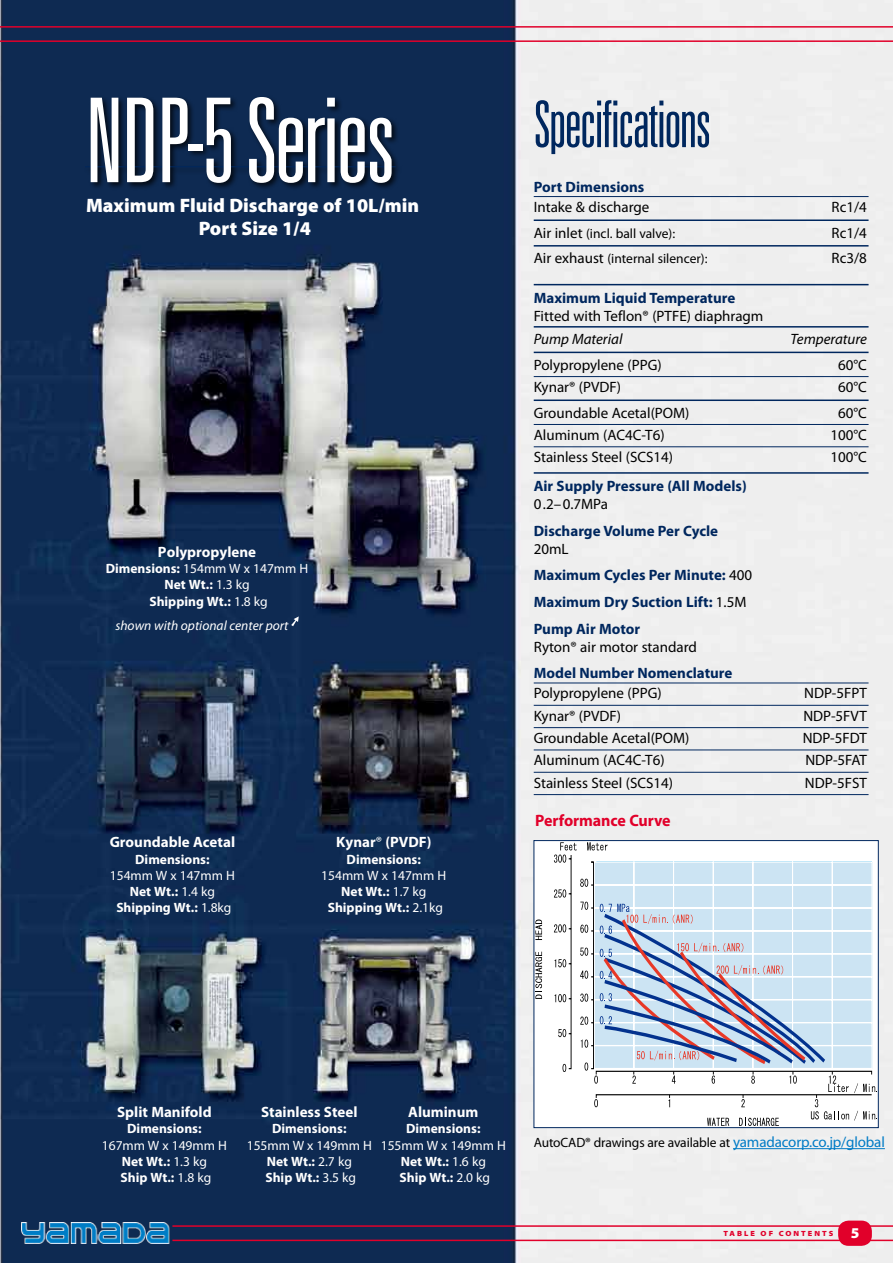
<style>
.page{position:relative;width:893px;height:1263px;background:#fff}
.page>*{position:absolute;margin:0;border:0;box-sizing:border-box;transform-origin:0 0}
.t1{font:300 ultra-condensed 64.5px "Univers LT Std";letter-spacing:-.025em;color:#00275e;scale:.95 1}
.t2{font:900 19.5px/22.5px "Myriad Pro";color:#fff;text-align:center}
.t3{font:700 16.5px "Myriad Pro";letter-spacing:-.005em;color:#e1002a}
.t4{font:15px "Myriad Pro";color:#000}
.t5{font:700 15px/26.7px "Myriad Pro";color:#00275e}
.t6{font:700 15px "Myriad Pro";color:#fff}
.t7{font:italic 15px "Myriad Pro";color:#000}
.t8{font:13.5px/16.2px "Myriad Pro";color:#fff;text-align:center}
.t9{font:700 13.5px/16.2px "Myriad Pro";color:#fff;text-align:center}
.t10{font:13.5px "Myriad Pro";letter-spacing:-.01em;color:#000}
.t11{font:italic 13.5px "Myriad Pro";color:#fff}
.t12{font:900 semi-expanded 7.5px "Myriad Pro";letter-spacing:.27em;color:#e1002a}
.s1{font-size:117px;color:#fff}
.s2{font-size:15px}
.s3{font-weight:400;color:#000}
.s4{font-weight:400}
.s5{font-weight:700}
.s6{font-size:15px;color:#007bc6}
.s7{font-stretch:normal;font-size:15px;color:#fff}
</style>
<div class="page">
<img style="left:0;top:0;width:893px;height:1263px">
<hr style="left:0;top:26px;width:893px;height:2px;background:#e1002a">
<hr style="left:0;top:40px;width:893px;height:2px;background:#e1002a">
<img style="left:21px;top:1223px;width:153px;height:20px">
<hr style="left:172px;top:1225px;width:721px;height:2px;background:#e1002a">
<hr style="left:172px;top:1239px;width:721px;height:2px;background:#e1002a">
<div style="left:838px;top:1220px;width:34px;height:26px;background:#e1002a;border-radius:10px"></div>
<div style="left:83px;top:96px;width:321px;height:95px;background:#000;opacity:.75"></div>
<hr style="left:85px;top:166px;width:311px;height:1px;background:#00275e">
<div style="left:534px;top:840px;width:344px;height:287px;background:#fff"></div>
<svg style="left:568px;top:863px;width:305px;height:235px"></svg>
<svg style="left:584px;top:1062px;width:4px;height:9px"></svg>
<svg style="left:594px;top:1075px;width:4px;height:9px"></svg>
<svg style="left:594px;top:1099px;width:4px;height:8px"></svg>
<svg style="left:668px;top:1095px;width:2px;height:12px"></svg>
<svg style="left:741px;top:1095px;width:4px;height:12px"></svg>
<svg style="left:632px;top:1075px;width:4px;height:9px"></svg>
<svg style="left:672px;top:1075px;width:4px;height:9px"></svg>
<svg style="left:712px;top:1075px;width:3px;height:9px"></svg>
<svg style="left:751px;top:1075px;width:4px;height:9px"></svg>
<svg style="left:789px;top:1075px;width:8px;height:9px"></svg>
<svg style="left:580px;top:879px;width:11px;height:8px"></svg>
<svg style="left:580px;top:902px;width:11px;height:8px"></svg>
<svg style="left:580px;top:925px;width:11px;height:8px"></svg>
<svg style="left:580px;top:947px;width:11px;height:9px"></svg>
<svg style="left:580px;top:970px;width:11px;height:9px"></svg>
<svg style="left:580px;top:993px;width:11px;height:9px"></svg>
<svg style="left:580px;top:1016px;width:11px;height:9px"></svg>
<svg style="left:581px;top:1039px;width:10px;height:9px"></svg>
<svg style="left:587px;top:842px;width:20px;height:8px"></svg>
<svg style="left:554px;top:842px;width:23px;height:21px"></svg>
<svg style="left:554px;top:889px;width:12px;height:8px"></svg>
<svg style="left:554px;top:924px;width:12px;height:8px"></svg>
<svg style="left:554px;top:959px;width:12px;height:8px"></svg>
<svg style="left:554px;top:994px;width:12px;height:8px"></svg>
<svg style="left:558px;top:1029px;width:8px;height:8px"></svg>
<svg style="left:562px;top:1064px;width:4px;height:8px"></svg>
<svg style="left:811px;top:1075px;width:65px;height:46px"></svg>
<svg style="left:707px;top:1118px;width:22px;height:8px"></svg>
<svg style="left:739px;top:1118px;width:40px;height:8px"></svg>
<svg style="left:536px;top:952px;width:6px;height:47px"></svg>
<svg style="left:536px;top:919px;width:6px;height:21px"></svg>
<svg style="left:593px;top:861px;width:280px;height:209px;background:#d2e7f4"></svg>
<div style="left:591px;top:861px;width:3px;height:208px;border:1px solid #000"></div>
<svg style="left:600px;top:904px;width:228px;height:163px;background:#bbc8dc"></svg>
<div style="left:534px;top:840px;width:344px;height:288px;border:1px solid #00275e"></div>
<hr style="left:534px;top:196px;width:334px;height:1px;background:#00275e">
<hr style="left:534px;top:219px;width:334px;height:2px;background:#00275e">
<hr style="left:534px;top:245px;width:334px;height:2px;background:#00275e">
<hr style="left:534px;top:284px;width:334px;height:1px;background:#00275e">
<hr style="left:534px;top:326px;width:334px;height:2px;background:#00275e">
<hr style="left:534px;top:352px;width:334px;height:1px;background:#00275e">
<hr style="left:534px;top:376px;width:334px;height:1px;background:#00275e">
<hr style="left:534px;top:399px;width:334px;height:2px;background:#00275e">
<hr style="left:534px;top:424px;width:334px;height:1px;background:#00275e">
<hr style="left:534px;top:446px;width:334px;height:1px;background:#00275e">
<hr style="left:534px;top:472px;width:334px;height:2px;background:#00275e">
<hr style="left:534px;top:683px;width:334px;height:1px;background:#00275e">
<hr style="left:534px;top:705px;width:334px;height:1px;background:#00275e">
<hr style="left:534px;top:727px;width:334px;height:1px;background:#00275e">
<hr style="left:534px;top:749px;width:334px;height:1px;background:#00275e">
<hr style="left:534px;top:772px;width:334px;height:1px;background:#00275e">
<hr style="left:534px;top:794px;width:334px;height:1px;background:#00275e">
<hr style="left:733px;top:1148px;width:152px;height:1px;background:#007bc6">
<svg style="left:291px;top:616px;width:8px;height:10px"></svg>
<h1 class="t1" style="left:85px;top:91px;width:661px"><span class="s1">NDP-5 Series</span> Specifications</h1>
<p class="t5" style="left:534px;top:173px;width:112px">Port Dimensions</p>
<p class="t4" style="left:534px;top:198px;width:117px">Intake &amp; discharge</p>
<p class="t4" style="left:831px;top:198px;width:37px">Rc1/4</p>
<p class="t10" style="left:534px;top:225px;width:143px"><span class="s2">Air inlet</span> (incl. ball valve):</p>
<p class="t4" style="left:831px;top:223px;width:37px">Rc1/4</p>
<p class="t10" style="left:534px;top:250px;width:175px"><span class="s2">Air exhaust</span> (internal silencer):</p>
<p class="t4" style="left:831px;top:249px;width:37px">Rc3/8</p>
<p class="t5" style="left:534px;top:284px;width:203px">Maximum Liquid Temperature</p>
<p class="t4" style="left:534px;top:306px;width:231px">Fitted with Teflon® (PTFE) diaphragm</p>
<p class="t7" style="left:534px;top:330px;width:90px">Pump Material</p>
<p class="t7" style="left:791px;top:330px;width:78px">Temperature</p>
<p class="t4" style="left:534px;top:355px;width:130px">Polypropylene (PPG)</p>
<p class="t4" style="left:838px;top:355px;width:30px">60°C</p>
<p class="t4" style="left:534px;top:378px;width:89px">Kynar® (PVDF)</p>
<p class="t4" style="left:838px;top:378px;width:30px">60°C</p>
<p class="t4" style="left:534px;top:403px;width:157px">Groundable Acetal(POM)</p>
<p class="t4" style="left:838px;top:403px;width:30px">60°C</p>
<p class="t4" style="left:534px;top:426px;width:132px">Aluminum (AC4C-T6)</p>
<p class="t4" style="left:830px;top:426px;width:38px">100°C</p>
<p class="t4" style="left:534px;top:448px;width:141px">Stainless Steel (SCS14)</p>
<p class="t4" style="left:830px;top:448px;width:38px">100°C</p>
<p class="t5" style="left:534px;top:472px;width:215px">Air Supply Pressure (All Models)</p>
<p class="t4" style="left:534px;top:495px;width:76px">0.2–0.7MPa</p>
<p class="t5" style="left:534px;top:517px;width:186px">Discharge Volume Per Cycle</p>
<p class="t5" style="left:534px;top:535px;width:220px"><span class="s3">20mL<br></span>Maximum Cycles Per Minute: <span class="s3">400<br></span>Maximum Dry Suction Lift: <span class="s3">1.5M<br></span>Pump Air Motor</p>
<p class="t4" style="left:534px;top:637px;width:165px">Ryton® air motor standard</p>
<p class="t5" style="left:534px;top:659px;width:200px">Model Number Nomenclature</p>
<p class="t4" style="left:534px;top:684px;width:130px">Polypropylene (PPG)</p>
<p class="t4" style="left:804px;top:684px;width:64px">NDP-5FPT</p>
<p class="t4" style="left:534px;top:706px;width:89px">Kynar® (PVDF)</p>
<p class="t4" style="left:803px;top:706px;width:65px">NDP-5FVT</p>
<p class="t4" style="left:534px;top:729px;width:157px">Groundable Acetal(POM)</p>
<p class="t4" style="left:803px;top:729px;width:66px">NDP-5FDT</p>
<p class="t4" style="left:534px;top:751px;width:132px">Aluminum (AC4C-T6)</p>
<p class="t4" style="left:805px;top:751px;width:63px">NDP-5FAT</p>
<p class="t4" style="left:534px;top:773px;width:141px">Stainless Steel (SCS14)</p>
<p class="t4" style="left:805px;top:773px;width:64px">NDP-5FST</p>
<h2 class="t2" style="left:86px;top:194px;width:335px">Maximum Fluid Discharge of 10L/min<br>Port Size 1/4</h2>
<p class="t6" style="left:158px;top:542px;width:100px">Polypropylene</p>
<p class="t9" style="left:106px;top:560px;width:204px">Dimensions: <span class="s4">154mm W x 147mm H<br></span>Net Wt.: <span class="s4">1.3 kg<br></span>Shipping Wt.: <span class="s4">1.8 kg</span></p>
<p class="t11" style="left:115px;top:617px;width:175px">shown with optional center port</p>
<p class="t6" style="left:110px;top:832px;width:127px">Groundable Acetal</p>
<p class="t9" style="left:135px;top:850px;width:76px">Dimensions:</p>
<p class="t8" style="left:110px;top:867px;width:127px">154mm W x 147mm H<br><span class="s5">Net Wt.:</span> 1.4 kg<br><span class="s5">Shipping Wt.:</span> 1.8kg</p>
<p class="t6" style="left:336px;top:832px;width:97px">Kynar<span class="s4">®</span> (PVDF)</p>
<p class="t9" style="left:347px;top:850px;width:76px">Dimensions:</p>
<p class="t8" style="left:321px;top:867px;width:127px">154mm W x 147mm H<br><span class="s5">Net Wt.:</span> 1.7 kg<br><span class="s5">Shipping Wt.:</span> 2.1kg</p>
<p class="t3" style="left:535px;top:809px;width:137px">Performance Curve</p>
<p class="t6" style="left:117px;top:1102px;width:96px">Split Manifold</p>
<p class="t9" style="left:127px;top:1120px;width:76px">Dimensions:</p>
<p class="t8" style="left:102px;top:1137px;width:127px">167mm W x 149mm H<br><span class="s5">Net Wt.:</span> 1.3 kg<br><span class="s5">Ship Wt.:</span> 1.8 kg</p>
<p class="t6" style="left:261px;top:1102px;width:98px">Stainless Steel</p>
<p class="t9" style="left:272px;top:1120px;width:76px">Dimensions:</p>
<p class="t8" style="left:247px;top:1137px;width:127px">155mm W x 149mm H<br><span class="s5">Net Wt.:</span> 2.7 kg<br><span class="s5">Ship Wt.:</span> 3.5 kg</p>
<p class="t6" style="left:408px;top:1102px;width:72px">Aluminum</p>
<p class="t9" style="left:406px;top:1120px;width:76px">Dimensions:</p>
<p class="t8" style="left:381px;top:1137px;width:127px">155mm W x 149mm H<br><span class="s5">Net Wt.:</span> 1.6 kg<br><span class="s5">Ship Wt.:</span> 2.0 kg</p>
<p class="t10" style="left:534px;top:1134px;width:353px">AutoCAD® drawings are available at <span class="s6">yamadacorp.co.jp/global</span></p>
<p class="t12" style="left:723px;top:1229px;width:137px">TABLE OF CONTENTS <span class="s7">5</span></p>
</div>
